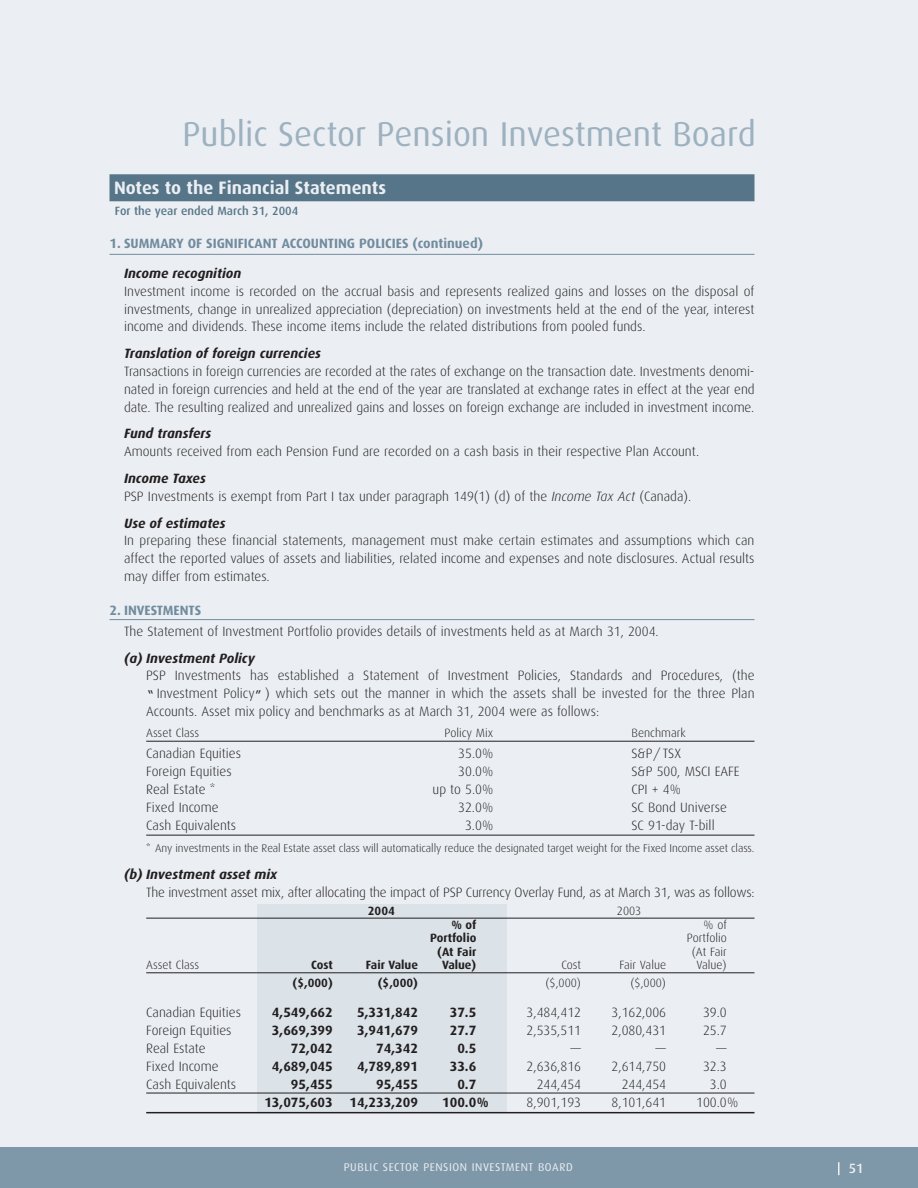
<style>
.page{position:relative;width:918px;height:1188px;background:#ebeff3}
.page>*{position:absolute;margin:0;border:0;box-sizing:border-box;transform-origin:0 0}
.t1{font:34.5px "Dax";color:#9db1c0}
.t2{font:700 18px "Dax";color:#ebeff3}
.t3{font:300 13.5px/17.7px "Dax";color:#231f20;text-align:justify}
.t4{font:700 13.5px "Dax";color:#231f20}
.t5{font:italic 700 13.5px "Dax";color:#231f20}
.t6{font:700 13.5px "Dax";color:#718c9e}
.t7{font:500 13.5px "Dax";color:#ebeff3}
.t8{font:300 12px "Dax";color:#231f20}
.t9{font:700 12px "Dax";color:#231f20}
.t10{font:500 12px "Dax";color:#567588}
.t11{font:300 11.25px "Dax";letter-spacing:-.005em;color:#231f20}
.t12{font:11.25px "Dax";letter-spacing:.05em;color:#ebeff3}
.s1{font-weight:700;font-style:italic}
.s2{font-style:italic}
.s3{font-family:"Courier";font-weight:400}
</style>
<div class="page">
<div style="left:257px;top:904px;width:249px;height:209px;background:#dbe3e9"></div>
<div style="left:0;top:1147px;width:918px;height:41px;background:#7f98a9"></div>
<div style="left:110px;top:174px;width:644px;height:27px;background:#567588"></div>
<hr style="left:110px;top:254px;width:644px;height:1px;background:#718c9e">
<hr style="left:110px;top:619px;width:644px;height:1px;background:#718c9e">
<hr style="left:146px;top:741px;width:608px;height:1px;background:#231f20">
<hr style="left:146px;top:835px;width:608px;height:1px;background:#231f20">
<hr style="left:146px;top:918px;width:608px;height:1px;background:#231f20">
<hr style="left:146px;top:972px;width:608px;height:1px;background:#231f20">
<hr style="left:146px;top:1093px;width:608px;height:1px;background:#231f20">
<hr style="left:146px;top:1112px;width:608px;height:1px;background:#231f20">
<svg style="left:838px;top:1162px;width:2px;height:13px"></svg>
<h1 class="t1" style="left:183px;top:117px;width:575px">Public Sector Pension Investment Board</h1>
<h2 class="t2" style="left:114px;top:179px;width:274px">Notes to the Financial Statements</h2>
<p class="t10" style="left:115px;top:205px;width:185px">For the year ended March 31, 2004</p>
<p class="t6" style="left:110px;top:237px;width:375px">1. SUMMARY OF SIGNIFICANT ACCOUNTING POLICIES (continued)</p>
<p class="t5" style="left:124px;top:267px;width:119px">Income recognition</p>
<p class="t3" style="left:124px;top:283px;width:632px">Investment income is recorded on the accrual basis and represents realized gains and losses on the disposal of investments, change in unrealized appreciation (depreciation) on investments held at the end of the year, interest income and dividends. These income items include the related distributions from pooled funds.</p>
<p class="t5" style="left:124px;top:347px;width:198px">Translation of foreign currencies</p>
<p class="t3" style="left:124px;top:363px;width:632px">Transactions in foreign currencies are recorded at the rates of exchange on the transaction date. Investments denomi&shy;nated in foreign currencies and held at the end of the year are translated at exchange rates in effect at the year end date. The resulting realized and unrealized gains and losses on foreign exchange are included in investment income.</p>
<p class="t5" style="left:124px;top:427px;width:89px">Fund transfers</p>
<p class="t3" style="left:124px;top:443px;width:577px">Amounts received from each Pension Fund are recorded on a cash basis in their respective Plan Account.</p>
<p class="t3" style="left:124px;top:470px;width:569px"><span class="s1">Income Taxes<br></span>PSP Investments is exempt from Part I tax under paragraph 149(1) (d) of the <span class="s2">Income Tax Act</span> (Canada).</p>
<p class="t5" style="left:124px;top:517px;width:103px">Use of estimates</p>
<p class="t3" style="left:124px;top:533px;width:632px">In preparing these financial statements, management must make certain estimates and assumptions which can affect the reported values of assets and liabilities, related income and expenses and note disclosures. Actual results may differ from estimates.</p>
<p class="t6" style="left:110px;top:604px;width:93px">2. INVESTMENTS</p>
<p class="t3" style="left:124px;top:623px;width:536px">The Statement of Investment Portfolio provides details of investments held as at March 31, 2004.</p>
<p class="t5" style="left:124px;top:652px;width:132px">(a) Investment Policy</p>
<p class="t3" style="left:146px;top:668px;width:610px">PSP Investments has established a Statement of Investment Policies, Standards and Procedures, (the <span class="s3">“</span> Investment Policy<span class="s3">”</span> ) which sets out the manner in which the assets shall be invested for the three Plan Accounts. Asset mix policy and benchmarks as at March 31, 2004 were as follows:</p>
<p class="t8" style="left:146px;top:727px;width:54px">Asset Class</p>
<p class="t8" style="left:444px;top:727px;width:50px">Policy Mix</p>
<p class="t8" style="left:631px;top:727px;width:56px">Benchmark</p>
<p class="t3" style="left:146px;top:745px;width:96px">Canadian Equities</p>
<p class="t3" style="left:458px;top:745px;width:37px">35.0%</p>
<p class="t3" style="left:631px;top:745px;width:51px">S&amp;P/ TSX</p>
<p class="t3" style="left:146px;top:763px;width:87px">Foreign Equities</p>
<p class="t3" style="left:458px;top:763px;width:37px">30.0%</p>
<p class="t3" style="left:632px;top:763px;width:110px">S&amp;P 500, MSCI EAFE</p>
<p class="t3" style="left:146px;top:781px;width:71px">Real Estate *</p>
<p class="t3" style="left:433px;top:781px;width:62px">up to 5.0%</p>
<p class="t3" style="left:632px;top:781px;width:51px">CPI + 4%</p>
<p class="t3" style="left:146px;top:799px;width:74px">Fixed Income</p>
<p class="t3" style="left:458px;top:799px;width:37px">32.0%</p>
<p class="t3" style="left:631px;top:799px;width:97px">SC Bond Universe</p>
<p class="t3" style="left:146px;top:817px;width:92px">Cash Equivalents</p>
<p class="t3" style="left:465px;top:817px;width:30px">3.0%</p>
<p class="t3" style="left:631px;top:817px;width:85px">SC 91-day T-bill</p>
<p class="t11" style="left:146px;top:843px;width:610px">* Any investments in the Real Estate asset class will automatically reduce the designated target weight for the Fixed Income asset class.</p>
<p class="t5" style="left:124px;top:868px;width:155px">(b) Investment asset mix</p>
<p class="t3" style="left:146px;top:884px;width:610px">The investment asset mix, after allocating the impact of PSP Currency Overlay Fund, as at March 31, was as follows:</p>
<p class="t9" style="left:368px;top:905px;width:29px">2004</p>
<p class="t8" style="left:617px;top:905px;width:26px">2003</p>
<p class="t9" style="left:451px;top:919px;width:26px">% of</p>
<p class="t8" style="left:704px;top:919px;width:25px">% of</p>
<p class="t9" style="left:430px;top:932px;width:48px">Portfolio</p>
<p class="t8" style="left:687px;top:932px;width:41px">Portfolio</p>
<p class="t9" style="left:437px;top:946px;width:41px">(At Fair</p>
<p class="t8" style="left:692px;top:946px;width:36px">(At Fair</p>
<p class="t8" style="left:146px;top:959px;width:54px">Asset Class</p>
<p class="t9" style="left:311px;top:959px;width:23px">Cost</p>
<p class="t9" style="left:366px;top:959px;width:54px">Fair Value</p>
<p class="t9" style="left:442px;top:959px;width:36px">Value)</p>
<p class="t8" style="left:561px;top:959px;width:21px">Cost</p>
<p class="t8" style="left:620px;top:959px;width:48px">Fair Value</p>
<p class="t8" style="left:696px;top:959px;width:32px">Value)</p>
<p class="t9" style="left:293px;top:977px;width:42px">($,000)</p>
<p class="t9" style="left:378px;top:977px;width:42px">($,000)</p>
<p class="t8" style="left:545px;top:977px;width:37px">($,000)</p>
<p class="t8" style="left:630px;top:977px;width:37px">($,000)</p>
<p class="t3" style="left:146px;top:1004px;width:96px">Canadian Equities</p>
<p class="t4" style="left:272px;top:1006px;width:62px">4,549,662</p>
<p class="t4" style="left:357px;top:1006px;width:62px">5,331,842</p>
<p class="t4" style="left:450px;top:1006px;width:28px">37.5</p>
<p class="t3" style="left:527px;top:1004px;width:56px">3,484,412</p>
<p class="t3" style="left:612px;top:1004px;width:56px">3,162,006</p>
<p class="t3" style="left:703px;top:1004px;width:25px">39.0</p>
<p class="t3" style="left:146px;top:1022px;width:87px">Foreign Equities</p>
<p class="t4" style="left:272px;top:1024px;width:62px">3,669,399</p>
<p class="t4" style="left:357px;top:1024px;width:62px">3,941,679</p>
<p class="t4" style="left:450px;top:1024px;width:28px">27.7</p>
<p class="t3" style="left:527px;top:1022px;width:56px">2,535,511</p>
<p class="t3" style="left:612px;top:1022px;width:56px">2,080,431</p>
<p class="t3" style="left:703px;top:1022px;width:25px">25.7</p>
<p class="t3" style="left:146px;top:1040px;width:61px">Real Estate</p>
<p class="t4" style="left:291px;top:1042px;width:43px">72,042</p>
<p class="t4" style="left:376px;top:1042px;width:43px">74,342</p>
<p class="t4" style="left:457px;top:1042px;width:21px">0.5</p>
<p class="t3" style="left:571px;top:1040px;width:12px">—</p>
<p class="t3" style="left:656px;top:1040px;width:12px">—</p>
<p class="t3" style="left:716px;top:1040px;width:12px">—</p>
<p class="t3" style="left:146px;top:1058px;width:74px">Fixed Income</p>
<p class="t4" style="left:272px;top:1060px;width:62px">4,689,045</p>
<p class="t4" style="left:357px;top:1060px;width:62px">4,789,891</p>
<p class="t4" style="left:450px;top:1060px;width:28px">33.6</p>
<p class="t3" style="left:527px;top:1058px;width:56px">2,636,816</p>
<p class="t3" style="left:612px;top:1058px;width:56px">2,614,750</p>
<p class="t3" style="left:703px;top:1058px;width:25px">32.3</p>
<p class="t3" style="left:146px;top:1076px;width:92px">Cash Equivalents</p>
<p class="t4" style="left:291px;top:1078px;width:43px">95,455</p>
<p class="t4" style="left:376px;top:1078px;width:43px">95,455</p>
<p class="t4" style="left:457px;top:1078px;width:21px">0.7</p>
<p class="t3" style="left:537px;top:1076px;width:46px">244,454</p>
<p class="t3" style="left:622px;top:1076px;width:46px">244,454</p>
<p class="t3" style="left:710px;top:1076px;width:18px">3.0</p>
<p class="t4" style="left:264px;top:1096px;width:155px">13,075,603 14,233,209</p>
<p class="t4" style="left:442px;top:1096px;width:48px">100.0%</p>
<p class="t3" style="left:527px;top:1094px;width:56px">8,901,193</p>
<p class="t3" style="left:612px;top:1094px;width:56px">8,101,641</p>
<p class="t3" style="left:696px;top:1094px;width:44px">100.0%</p>
<p class="t12" style="left:344px;top:1162px;width:230px">PUBLIC SECTOR PENSION INVESTMENT BOARD</p>
<p class="t7" style="left:849px;top:1161px;width:16px">51</p>
</div>
